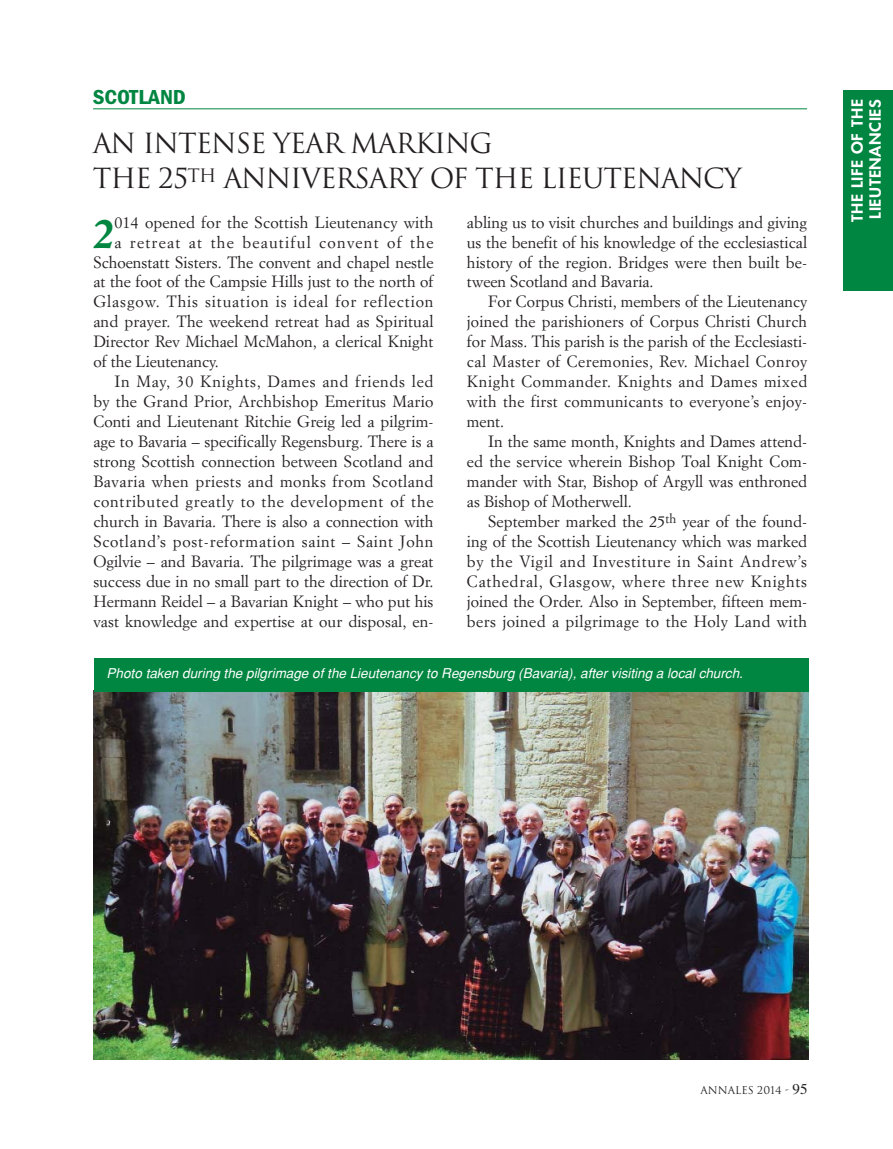
<style>
.page{position:relative;width:893px;height:1149px;background:#fff}
.page>*{position:absolute;margin:0;border:0;box-sizing:border-box;transform-origin:0 0}
.t1{font:700 42px "Simoncini Garamond";color:#008641}
.t2{font:27px/34.5px "Trajan";letter-spacing:-.04em;color:#231f20}
.t3{font:600 condensed 21px "Franklin Gothic";color:#008641;scale:1.1 1}
.t4{font:16.05px/20px "Simoncini Garamond";letter-spacing:.005em;color:#231f20;text-align:justify}
.t5{font:16.05px "Simoncini Garamond";letter-spacing:.045em;color:#231f20}
.t6{font:16.05px "Simoncini Garamond";letter-spacing:.05em;color:#231f20}
.t7{font:16.05px "Simoncini Garamond";letter-spacing:.03em;color:#231f20}
.t8{font:16.05px "Simoncini Garamond";letter-spacing:.075em;color:#231f20}
.t9{font:800 15px/18px "Futura";letter-spacing:.035em;color:#fff;scale:1.1 1}
.t10{font:italic 13.5px "Helvetica";color:#fff}
.t11{font:10.5px "Trajan";color:#231f20}
.s1{font-family:"Times";font-size:15px}
</style>
<div class="page">
<hr style="left:93px;top:108px;width:714px;height:1px;background:#008641">
<img style="left:94px;top:691px;width:714px;height:367px">
<div style="left:94px;top:657px;width:714px;height:34px;background:#008641"></div>
<div style="left:843px;top:90px;width:50px;height:201px;background:#008641"></div>
<h3 class="t3" style="left:93px;top:90px;width:86px">SCOTLAND</h3>
<h2 class="t2" style="left:93px;top:127px;width:651px">AN INTENSE YEAR MARKING<br>THE 25<sup>TH</sup> ANNIVERSARY OF THE LIEUTENANCY</h2>
<h1 class="t1" style="left:93px;top:215px;width:23px">2</h1>
<p class="t4" style="left:114px;top:213px;width:321px">014 opened for the Scottish Lieutenancy with</p>
<p class="t8" style="left:114px;top:235px;width:321px">a retreat at the beautiful convent of the</p>
<p class="t4" style="left:93px;top:253px;width:342px">Schoenstatt Sisters. The convent and chapel nestle</p>
<p class="t4" style="left:93px;top:273px;width:342px">at the foot of the Campsie Hills just to the north of</p>
<p class="t6" style="left:93px;top:295px;width:342px">Glasgow. This situation is ideal for reflection</p>
<p class="t4" style="left:93px;top:313px;width:342px">and prayer. The weekend retreat had as Spiritual</p>
<p class="t4" style="left:93px;top:333px;width:342px">Director Rev Michael McMahon, a clerical Knight</p>
<p class="t4" style="left:93px;top:353px;width:127px">of the Lieutenancy.</p>
<p class="t5" style="left:115px;top:375px;width:320px">In May, 30 Knights, Dames and friends led</p>
<p class="t4" style="left:93px;top:393px;width:342px">by the Grand Prior, Archbishop Emeritus Mario</p>
<p class="t4" style="left:93px;top:413px;width:342px">Conti and Lieutenant Ritchie Greig led a pilgrim-</p>
<p class="t4" style="left:93px;top:432px;width:342px">age to Bavaria – specifically Regensburg. There is a</p>
<p class="t4" style="left:93px;top:452px;width:342px">strong Scottish connection between Scotland and</p>
<p class="t7" style="left:93px;top:474px;width:342px">Bavaria when priests and monks from Scotland</p>
<p class="t5" style="left:93px;top:494px;width:342px">contributed greatly to the development of the</p>
<p class="t4" style="left:93px;top:512px;width:342px">church in Bavaria. There is also a connection with</p>
<p class="t5" style="left:93px;top:534px;width:342px">Scotland’s post-reformation saint – Saint John</p>
<p class="t4" style="left:93px;top:552px;width:342px">Ogilvie – and Bavaria. The pilgrimage was a great</p>
<p class="t4" style="left:93px;top:572px;width:342px">success due in no small part to the direction of Dr.</p>
<p class="t4" style="left:93px;top:592px;width:342px">Hermann Reidel – a Bavarian Knight – who put his</p>
<p class="t4" style="left:93px;top:612px;width:342px">vast knowledge and expertise at our disposal, en-</p>
<p class="t4" style="left:467px;top:213px;width:342px">abling us to visit churches and buildings and giving us the benefit of his knowledge of the ecclesiastical history of the region. Bridges were then built be&shy;tween Scotland and Bavaria.</p>
<p class="t4" style="left:467px;top:293px;width:342px;text-indent:21px">For Corpus Christi, members of the Lieutenancy joined the parishioners of Corpus Christi Church for Mass. This parish is the parish of the Ecclesiasti&shy;cal Master of Ceremonies, Rev. Michael Conroy Knight Commander. Knights and Dames mixed with the first communicants to everyone’s enjoy&shy;ment.</p>
<p class="t4" style="left:467px;top:432px;width:342px;text-indent:21px">In the same month, Knights and Dames attend&shy;ed the service wherein Bishop Toal Knight Com&shy;mander with Star, Bishop of Argyll was enthroned as Bishop of Motherwell.</p>
<p class="t4" style="left:467px;top:512px;width:342px;text-indent:21px">September marked the 25<sup>th</sup> year of the found&shy;ing of the Scottish Lieutenancy which was marked by the Vigil and Investiture in Saint Andrew’s Cathedral, Glasgow, where three new Knights joined the Order. Also in September, fifteen mem&shy;bers joined a pilgrimage to the Holy Land with</p>
<p class="t10" style="left:107px;top:668px;width:640px">Photo taken during the pilgrimage of the Lieutenancy to Regensburg (Bavaria), after visiting a local church.</p>
<p class="t9" style="left:849px;top:222px;width:113px;rotate:-90deg">THE LIFE OF THE<br>LIEUTENANCIES</p>
<p class="t11" style="left:701px;top:1084px;width:108px">ANNALES 2014 - <span class="s1">95</span></p>
</div>
